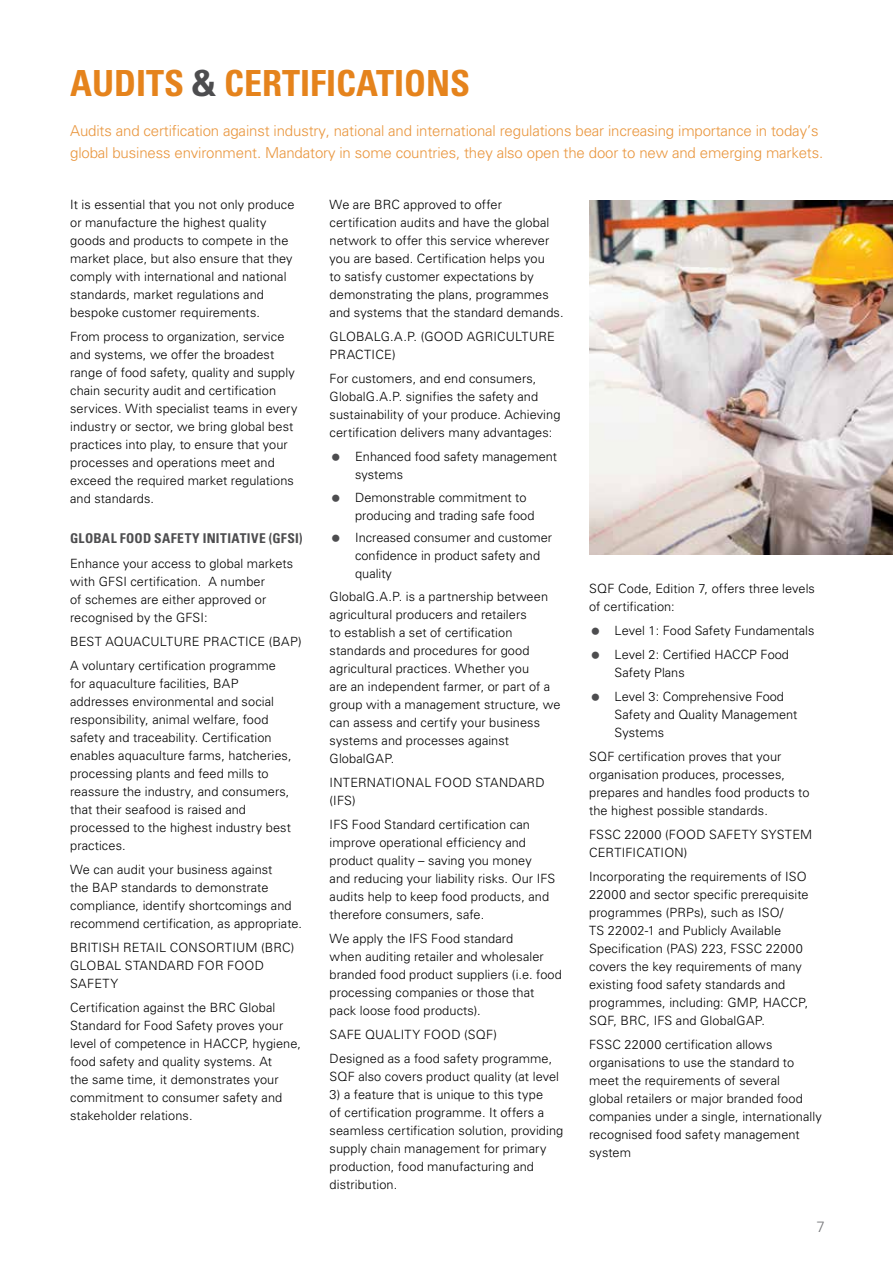
<style>
.page{position:relative;width:893px;height:1263px;background:#fff}
.page>*{position:absolute;margin:0;border:0;box-sizing:border-box;transform-origin:0 0}
.t1{font:700 condensed 36px "Univers";color:#e5831c}
.t2{font:300 15px/22.5px "Univers";letter-spacing:-.01em;color:#e9963e}
.t3{font:300 15px "Univers";color:#77787b}
.t4{font:700 condensed 13.5px "Univers";letter-spacing:.03em;color:#4d4d4f}
.t5{font:300 12.75px/18px "Univers";letter-spacing:.005em;color:#000}
.s1{color:#4d4d4f}
</style>
<div class="page">
<img style="left:589px;top:200px;width:304px;height:354px">
<h1 class="t1" style="left:70px;top:61px;width:401px">AUDITS <span class="s1">&amp;</span> CERTIFICATIONS</h1>
<p class="t2" style="left:70px;top:119px;width:755px">Audits and certification against industry, national and international regulations bear increasing importance in today’s global business environment. Mandatory in some countries, they also open the door to new and emerging markets.</p>
<p class="t5" style="left:70px;top:196px;width:226px">It is essential that you not only produce or manufacture the highest quality goods and products to compete in the market place, but also ensure that they comply with international and national standards, market regulations and bespoke customer requirements.</p>
<p class="t5" style="left:70px;top:328px;width:229px">From process to organization, service and systems, we offer the broadest range of food safety, quality and supply chain security audit and certification services. With specialist teams in every industry or sector, we bring global best practices into play, to ensure that your processes and operations meet and exceed the required market regulations and standards.</p>
<p class="t4" style="left:70px;top:530px;width:234px">GLOBAL FOOD SAFETY INITIATIVE (GFSI)</p>
<p class="t5" style="left:70px;top:554px;width:224px">Enhance your access to global markets with GFSI certification. A number<br>of schemes are either approved or recognised by the GFSI:</p>
<p class="t5" style="left:70px;top:629px;width:233px;line-height:24px">BEST AQUACULTURE PRACTICE (BAP)<br>A voluntary certification programme</p>
<p class="t5" style="left:70px;top:674px;width:223px">for aquaculture facilities, BAP addresses environmental and social responsibility, animal welfare, food safety and traceability. Certification enables aquaculture farms, hatcheries, processing plants and feed mills to reassure the industry, and consumers, that their seafood is raised and processed to the highest industry best practices.</p>
<p class="t5" style="left:70px;top:860px;width:233px">We can audit your business against<br>the BAP standards to demonstrate compliance, identify shortcomings and recommend certification, as appropriate.</p>
<p class="t5" style="left:70px;top:938px;width:226px">BRITISH RETAIL CONSORTIUM (BRC)<br>GLOBAL STANDARD FOR FOOD<br>SAFETY</p>
<p class="t5" style="left:70px;top:998px;width:232px">Certification against the BRC Global Standard for Food Safety proves your level of competence in HACCP, hygiene, food safety and quality systems. At<br>the same time, it demonstrates your commitment to consumer safety and stakeholder relations.</p>
<p class="t5" style="left:330px;top:196px;width:235px">We are BRC approved to offer certification audits and have the global network to offer this service wherever you are based. Certification helps you<br>to satisfy customer expectations by demonstrating the plans, programmes and systems that the standard demands.</p>
<p class="t5" style="left:330px;top:328px;width:227px">GLOBALG.A.P. (GOOD AGRICULTURE<br>PRACTICE)</p>
<p class="t5" style="left:330px;top:370px;width:232px">For customers, and end consumers, GlobalG.A.P. signifies the safety and sustainability of your produce. Achieving certification delivers many advantages:</p>
<p class="t5" style="left:355px;top:448px;width:203px">Enhanced food safety management systems</p>
<p class="t5" style="left:355px;top:488px;width:181px">Demonstrable commitment to producing and trading safe food</p>
<p class="t5" style="left:355px;top:529px;width:198px">Increased consumer and customer confidence in product safety and quality</p>
<p class="t5" style="left:330px;top:587px;width:232px">GlobalG.A.P. is a partnership between agricultural producers and retailers<br>to establish a set of certification standards and procedures for good agricultural practices. Whether you<br>are an independent farmer, or part of a group with a management structure, we can assess and certify your business systems and processes against GlobalGAP.</p>
<p class="t5" style="left:330px;top:773px;width:216px">INTERNATIONAL FOOD STANDARD (IFS)</p>
<p class="t5" style="left:330px;top:815px;width:227px">IFS Food Standard certification can improve operational efficiency and product quality – saving you money and reducing your liability risks. Our IFS audits help to keep food products, and therefore consumers, safe.</p>
<p class="t5" style="left:330px;top:929px;width:234px">We apply the IFS Food standard<br>when auditing retailer and wholesaler branded food product suppliers (i.e. food processing companies or those that pack loose food products).</p>
<p class="t5" style="left:330px;top:1022px;width:224px;line-height:24px">SAFE QUALITY FOOD (SQF)<br>Designed as a food safety programme,</p>
<p class="t5" style="left:330px;top:1067px;width:231px">SQF also covers product quality (at level</p>
<p class="t5" style="left:330px;top:1085px;width:235px">3) a feature that is unique to this type<br>of certification programme. It offers a seamless certification solution, providing supply chain management for primary production, food manufacturing and distribution.</p>
<p class="t5" style="left:589px;top:579px;width:227px">SQF Code, Edition 7, offers three levels of certification:</p>
<p class="t5" style="left:615px;top:618px;width:201px;line-height:24px">Level 1: Food Safety Fundamentals<br>Level 2: Certified HACCP Food</p>
<p class="t5" style="left:615px;top:660px;width:171px;line-height:24px">Safety Plans<br>Level 3: Comprehensive Food</p>
<p class="t5" style="left:615px;top:705px;width:184px">Safety and Quality Management<br>Systems</p>
<p class="t5" style="left:589px;top:747px;width:222px">SQF certification proves that your organisation produces, processes, prepares and handles food products to the highest possible standards.</p>
<p class="t5" style="left:589px;top:825px;width:225px">FSSC 22000 (FOOD SAFETY SYSTEM<br>CERTIFICATION)</p>
<p class="t5" style="left:589px;top:867px;width:221px">Incorporating the requirements of ISO 22000 and sector specific prerequisite programmes (PRPs), such as ISO/<br>TS 22002-1 and Publicly Available Specification (PAS) 223, FSSC 22000 covers the key requirements of many existing food safety standards and programmes, including: GMP, HACCP, SQF, BRC, IFS and GlobalGAP.</p>
<p class="t5" style="left:589px;top:1035px;width:234px">FSSC 22000 certification allows organisations to use the standard to meet the requirements of several<br>global retailers or major branded food companies under a single, internationally recognised food safety management system</p>
<p class="t3" style="left:817px;top:1217px;width:10px">7</p>
</div>
